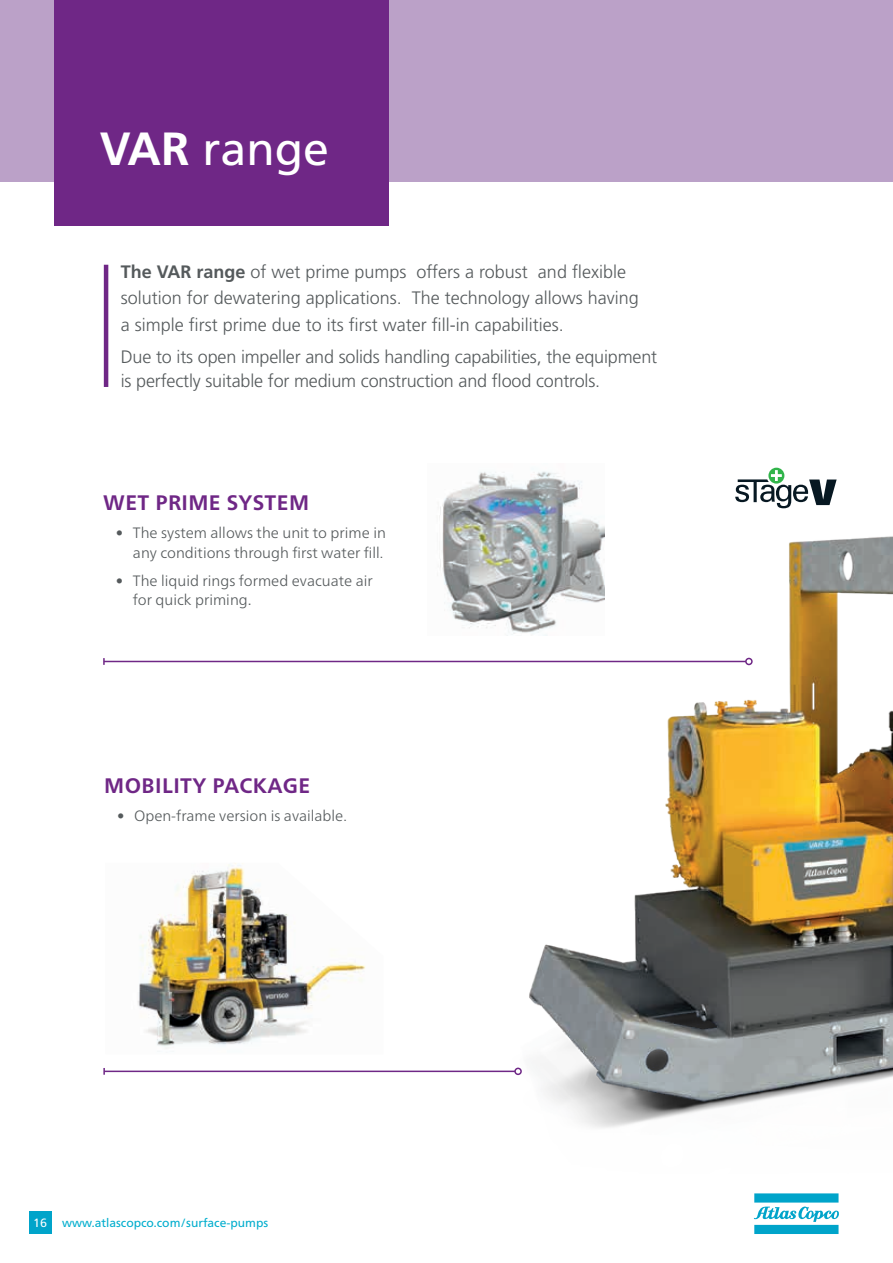
<style>
.page{position:relative;width:893px;height:1263px;background:#fff}
.page>*{position:absolute;margin:0;border:0;box-sizing:border-box;transform-origin:0 0}
.t1{font:46.5px "Frutiger LT Std";color:#fff}
.t2{font:700 21px "Neue Frutiger World";letter-spacing:.02em;color:#6f2786}
.t3{font:300 18px/26.2px "Frutiger LT Std";color:#555a5c}
.t4{font:300 15px/19.5px "Neue Frutiger World";color:#555a5c;text-align:right}
.t5{font:12px "Neue Frutiger World";color:#00adcd}
.s1{font-weight:700}
.s2{font-size:16.5px}
.s3{color:#fff}
</style>
<div class="page">
<svg style="left:754px;top:1193px;width:85px;height:41px"></svg>
<div style="left:29px;top:1211px;width:22px;height:23px;background:#00a4ca"></div>
<hr style="left:104px;top:265px;width:4px;height:122px;background:#6f2786">
<img style="left:503px;top:508px;width:390px;height:620px">
<div style="left:0;top:0;width:893px;height:181px;background:#bba1c8"></div>
<div style="left:54px;top:0;width:334px;height:225px;background:#6f2786"></div>
<img style="left:137px;top:863px;width:229px;height:186px">
<img style="left:439px;top:471px;width:165px;height:164px">
<hr style="left:104px;top:661px;width:642px;height:1px;background:#6f2786">
<svg style="left:103px;top:658px;width:2px;height:7px"></svg>
<div style="left:745px;top:658px;width:8px;height:7px;border:2px solid #6f2786;border-radius:50%"></div>
<hr style="left:104px;top:1070px;width:411px;height:2px;background:#6f2786">
<svg style="left:103px;top:1068px;width:2px;height:7px"></svg>
<div style="left:514px;top:1067px;width:8px;height:8px;border:2px solid #6f2786;border-radius:50%"></div>
<svg style="left:735px;top:468px;width:102px;height:40px"></svg>
<h1 class="t1" style="left:100px;top:122px;width:231px"><span class="s1">VAR</span> range</h1>
<p class="t3" style="left:121px;top:259px;width:520px"><span class="s1">The VAR range</span> of wet prime pumps offers a robust and flexible solution for dewatering applications. The technology allows having a simple first prime due to its first water fill-in capabilities.</p>
<p class="t3" style="left:121px;top:345px;width:538px;line-height:24px">Due to its open impeller and solids handling capabilities, the equipment is perfectly suitable for medium construction and flood controls.</p>
<p class="t2" style="left:103px;top:484px;width:208px">WET PRIME SYSTEM</p>
<p class="t4" style="left:116px;top:523px;width:271px">• The system allows the unit to prime in any conditions through first water fill.</p>
<p class="t4" style="left:133px;top:571px;width:241px;text-align:left;text-indent:-17px">• The liquid rings formed evacuate air for quick priming<span class="s2">.</span></p>
<p class="t2" style="left:104px;top:767px;width:208px">MOBILITY PACKAGE</p>
<p class="t4" style="left:117px;top:806px;width:231px">• Open-frame version is available.</p>
<p class="t5" style="left:33px;top:1213px;width:237px"><span class="s3">16</span> www.atlascopco.com/surface-pumps</p>
</div>
